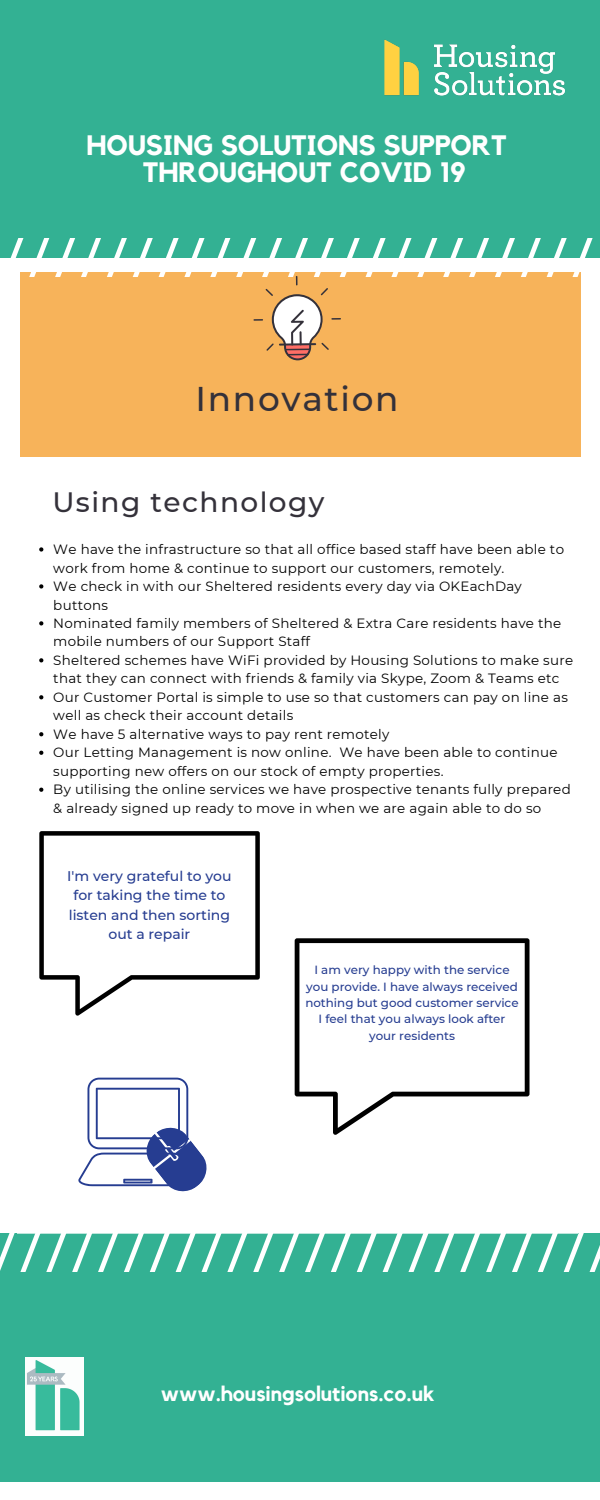
<style>
.page{position:relative;width:600px;height:1500px;background:#fff}
.page>*{position:absolute;margin:0;border:0;box-sizing:border-box;transform-origin:0 0}
.t1{font:500 34.3px "Montserrat";letter-spacing:.05em;color:#34313a}
.t2{font:700 28px/27.8px "Kollektif";color:#fff;text-align:center}
.t3{font:500 28px "Montserrat";letter-spacing:.05em;color:#34313a}
.t4{font:700 21px "Kollektif";color:#fff}
.t5{font:500 14px/19.5px "Montserrat";color:#263d91;text-align:center}
.t6{font:13.4px/18.5px "Montserrat";letter-spacing:.02em;color:#000}
.t7{font:500 11.9px/16.3px "Montserrat";color:#263d91;text-align:center}
</style>
<div class="page">
<div style="left:0;top:0;width:600px;height:257px;background:#33b193"></div>
<div style="left:0;top:1234px;width:600px;height:247px;background:#33b193"></div>
<div style="left:20px;top:272px;width:561px;height:184px;background:#f7b35a"></div>
<svg style="left:0;top:1234px;width:600px;height:37px"></svg>
<img style="left:384px;top:39px;width:181px;height:57px">
<img style="left:26px;top:1357px;width:57px;height:78px">
<svg style="left:39px;top:547px;width:4px;height:5px"></svg>
<svg style="left:39px;top:584px;width:4px;height:5px"></svg>
<svg style="left:39px;top:621px;width:4px;height:4px"></svg>
<svg style="left:39px;top:658px;width:4px;height:4px"></svg>
<svg style="left:39px;top:695px;width:4px;height:4px"></svg>
<svg style="left:39px;top:732px;width:4px;height:4px"></svg>
<svg style="left:39px;top:751px;width:4px;height:4px"></svg>
<svg style="left:39px;top:788px;width:4px;height:4px"></svg>
<svg style="left:0;top:239px;width:600px;height:121px"></svg>
<svg style="left:295px;top:938px;width:235px;height:197px"></svg>
<svg style="left:78px;top:1078px;width:129px;height:114px"></svg>
<svg style="left:39px;top:831px;width:221px;height:185px"></svg>
<h2 class="t2" style="left:86px;top:132px;width:422px">HOUSING SOLUTIONS SUPPORT<br>THROUGHOUT COVID 19</h2>
<h1 class="t1" style="left:196px;top:378px;width:205px">Innovation</h1>
<h2 class="t3" style="left:52px;top:485px;width:274px">Using technology</h2>
<p class="t6" style="left:53px;top:540px;width:521px">We have the infrastructure so that all office based staff have been able to work from home &amp; continue to support our customers, remotely.<br>We check in with our Sheltered residents every day via OKEachDay buttons<br>Nominated family members of Sheltered &amp; Extra Care residents have the mobile numbers of our Support Staff<br>Sheltered schemes have WiFi provided by Housing Solutions to make sure that they can connect with friends &amp; family via Skype, Zoom &amp; Teams etc Our Customer Portal is simple to use so that customers can pay on line as well as check their account details<br>We have 5 alternative ways to pay rent remotely<br>Our Letting Management is now online. We have been able to continue supporting new offers on our stock of empty properties.<br>By utilising the online services we have prospective tenants fully prepared &amp; already signed up ready to move in when we are again able to do so</p>
<p class="t5" style="left:67px;top:866px;width:166px">I'm very grateful to you for taking the time to listen and then sorting out a repair</p>
<p class="t7" style="left:305px;top:962px;width:215px">I am very happy with the service you provide. I have always received nothing but good customer service<br>I feel that you always look after your residents</p>
<h3 class="t4" style="left:161px;top:1384px;width:275px">www.housingsolutions.co.uk</h3>
</div>
